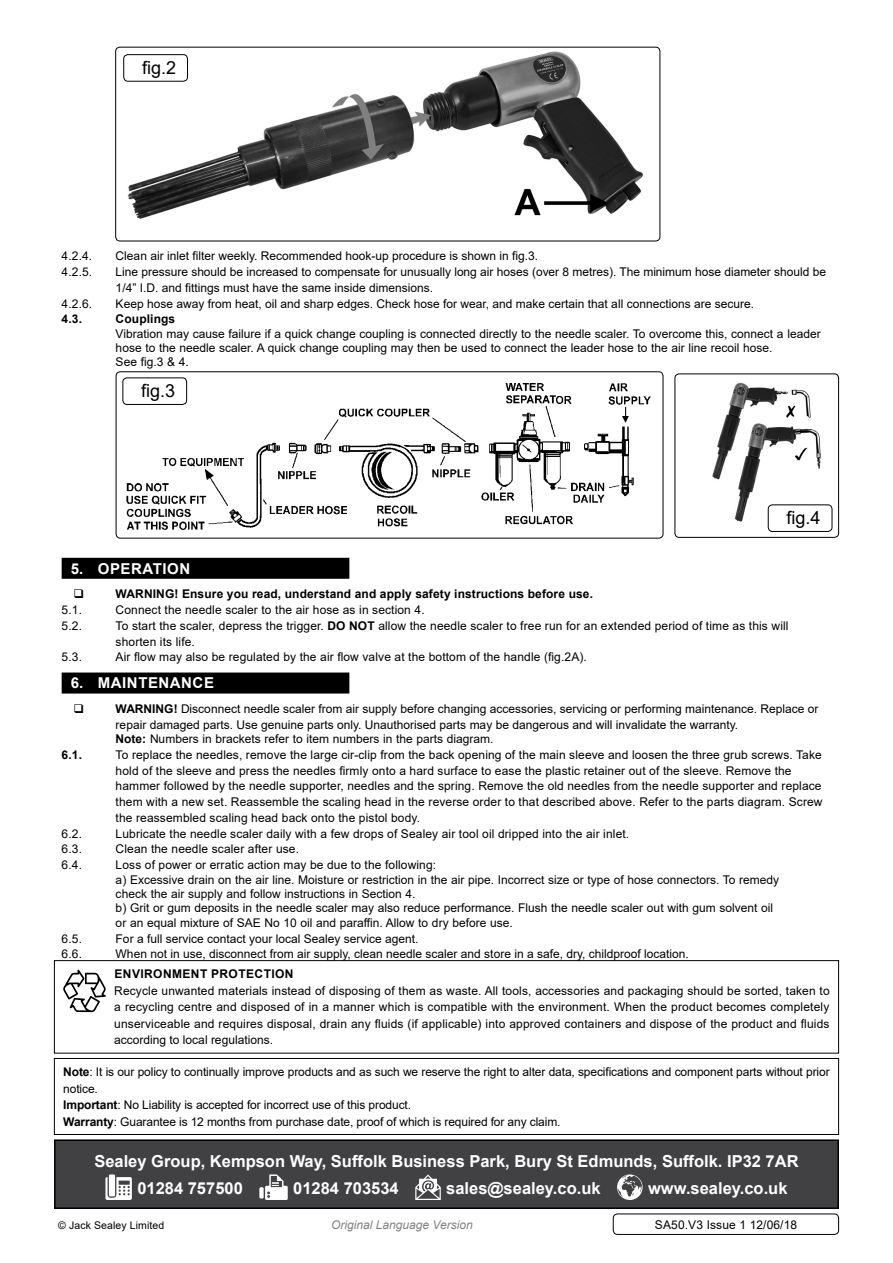
<style>
.page{position:relative;width:893px;height:1263px;background:#fff}
.page>*{position:absolute;margin:0;border:0;box-sizing:border-box;transform-origin:0 0}
.t1{font:18px "Arial";color:#000}
.t2{font:700 16.5px/26.7px "Arial";color:#fff}
.t3{font:700 15px "Arial";letter-spacing:.035em;color:#fff}
.t4{font:12px/15.8px "Arial";color:#000}
.t5{font:12px/14.4px "Arial";color:#020205}
.t6{font:700 12px "Arial";letter-spacing:.01em;color:#000}
.t7{font:italic 12px "Arial";color:#808285}
.t8{font:10.5px "Arial";letter-spacing:.01em;color:#000}
.s1{font-weight:700}
</style>
<div class="page">
<div style="left:62px;top:558px;width:287px;height:21px;background:#000"></div>
<div style="left:62px;top:672px;width:287px;height:21px;background:#000"></div>
<img style="left:125px;top:51px;width:518px;height:168px">
<div style="left:115px;top:47px;width:545px;height:194px;border:1px solid #000;border-radius:4px"></div>
<div style="left:123px;top:54px;width:65px;height:28px;border:1px solid #000;border-radius:4px"></div>
<img style="left:116px;top:372px;width:547px;height:166px">
<div style="left:116px;top:371px;width:547px;height:167px;border:1px solid #000;border-radius:4px"></div>
<img style="left:675px;top:374px;width:162px;height:163px">
<div style="left:675px;top:373px;width:164px;height:165px;border:1px solid #000;border-radius:4px"></div>
<div style="left:122px;top:377px;width:65px;height:28px;border:1px solid #000;border-radius:4px"></div>
<div style="left:768px;top:504px;width:64px;height:28px;border:1px solid #000;border-radius:4px"></div>
<div style="left:55px;top:1140px;width:783px;height:68px;background:#414042"></div>
<svg style="left:105px;top:1177px;width:27px;height:23px"></svg>
<div style="left:109px;top:1174px;width:6px;height:22px;background:#fff"></div>
<div style="left:259px;top:1187px;width:5px;height:11px;background:#fff"></div>
<svg style="left:265px;top:1174px;width:23px;height:26px"></svg>
<svg style="left:415px;top:1174px;width:26px;height:26px"></svg>
<svg style="left:617px;top:1174px;width:26px;height:26px"></svg>
<div style="left:54px;top:1139px;width:785px;height:70px;border:2px solid #000"></div>
<div style="left:54px;top:960px;width:785px;height:93px;border:1px solid #000"></div>
<svg style="left:63px;top:970px;width:43px;height:42px"></svg>
<div style="left:54px;top:1058px;width:785px;height:77px;border:1px solid #000"></div>
<div style="left:613px;top:1213px;width:226px;height:22px;border:1px solid #000;border-radius:4px"></div>
<h1 class="t1" style="left:142px;top:55px;width:36px">fig.2</h1>
<p class="t4" style="left:62px;top:248px;width:32px">4.2.4.</p>
<p class="t4" style="left:116px;top:248px;width:424px">Clean air inlet filter weekly. Recommended hook-up procedure is shown in fig.3.</p>
<p class="t4" style="left:62px;top:264px;width:43px">4.2.5. L</p>
<p class="t4" style="left:116px;top:264px;width:712px;text-indent:7px">ine pressure should be increased to compensate for unusually long air hoses (over 8 metres). The minimum hose diameter should be<br>1/4” I.D. and fittings must have the same inside dimensions.</p>
<p class="t4" style="left:62px;top:295px;width:32px">4.2.6.</p>
<p class="t4" style="left:116px;top:295px;width:640px">Keep hose away from heat, oil and sharp edges. Check hose for wear, and make certain that all connections are secure.</p>
<p class="t6" style="left:62px;top:311px;width:40px">4.3. C</p>
<p class="t6" style="left:124px;top:311px;width:52px">ouplings</p>
<p class="t4" style="left:116px;top:326px;width:706px;line-height:14.4px">Vibration may cause failure if a quick change coupling is connected directly to the needle scaler. To overcome this, connect a leader hose to the needle scaler. A quick change coupling may then be used to connect the leader hose to the air line recoil hose.<br>See fig.3 &amp; 4.</p>
<h1 class="t1" style="left:141px;top:379px;width:36px">fig.3</h1>
<h1 class="t1" style="left:787px;top:506px;width:36px">fig.4</h1>
<p class="t3" style="left:71px;top:558px;width:92px">5. Operation</p>
<p class="t6" style="left:116px;top:586px;width:479px">WARNING! Ensure you read, understand and apply safety instructions before use.</p>
<p class="t4" style="left:62px;top:602px;width:22px">5.1.</p>
<p class="t4" style="left:116px;top:602px;width:311px">Connect the needle scaler to the air hose as in section 4.</p>
<p class="t4" style="left:62px;top:618px;width:22px">5.2.</p>
<p class="t4" style="left:116px;top:618px;width:674px">To start the scaler, depress the trigger. <span class="s1">DO NOT</span> allow the needle scaler to free run for an extended period of time as this will shorten its life.</p>
<p class="t4" style="left:62px;top:649px;width:22px">5.3.</p>
<p class="t4" style="left:116px;top:649px;width:473px">Air flow may also be regulated by the air flow valve at the bottom of the handle (fig.2A).</p>
<p class="t3" style="left:71px;top:672px;width:145px">6. Maintenance</p>
<p class="t4" style="left:116px;top:701px;width:704px"><span class="s1">WARNING!</span> Disconnect needle scaler from air supply before changing accessories, servicing or performing maintenance. Replace or repair damaged parts. Use genuine parts only. Unauthorised parts may be dangerous and will invalidate the warranty.</p>
<p class="t5" style="left:116px;top:732px;width:379px"><span class="s1">Note:</span> N umbers in brackets refer to item numbers in the parts diagram.</p>
<p class="t6" style="left:62px;top:746px;width:22px">6.1.</p>
<p class="t4" style="left:116px;top:747px;width:708px">To replace the needles, remove the large cir-clip from the back opening of the main sleeve and loosen the three grub screws. Take hold of the sleeve and press the needles firmly onto a hard surface to ease the plastic retainer out of the sleeve. Remove the hammer followed by the needle supporter, needles and the spring. Remove the old needles from the needle supporter and replace them with a new set. Reassemble the scaling head in the reverse order to that described above. Refer to the parts diagram. Screw the reassembled scaling head back onto the pistol body.</p>
<p class="t4" style="left:62px;top:825px;width:40px">6.2. L</p>
<p class="t4" style="left:122px;top:825px;width:508px">ubricate the needle scaler daily with a few drops of Sealey air tool oil dripped into the air inlet.</p>
<p class="t4" style="left:62px;top:841px;width:22px">6.3.</p>
<p class="t4" style="left:116px;top:841px;width:185px">Clean the needle scaler after use.</p>
<p class="t4" style="left:62px;top:857px;width:40px">6.4. L</p>
<p class="t4" style="left:122px;top:857px;width:315px">oss of power or erratic action may be due to the following:</p>
<p class="t5" style="left:116px;top:872px;width:665px">a) Excessive drain on the air line. Moisture or restriction in the air pipe. Incorrect size or type of hose connectors. To remedy check the air supply and follow instructions in Section 4.<br>b) Grit or gum deposits in the needle scaler may also reduce performance. Flush the needle scaler out with gum solvent oil or an equal mixture of SAE No 10 oil and paraffin. Allow to dry before use.</p>
<p class="t5" style="left:62px;top:931px;width:22px">6.5.</p>
<p class="t5" style="left:116px;top:931px;width:304px">For a full service contact your local Sealey service agent.</p>
<p class="t5" style="left:62px;top:947px;width:22px">6.6.</p>
<p class="t5" style="left:116px;top:947px;width:575px">When not in use, disconnect from air supply, clean needle scaler and store in a safe, dry, childproof location.</p>
<p class="t6" style="left:114px;top:965px;width:8px">Envi</p>
<p class="t6" style="left:144px;top:965px;width:20px">ronm</p>
<p class="t6" style="left:183px;top:965px;width:90px">ent Protection</p>
<p class="t4" style="left:114px;top:982px;width:717px;line-height:16.5px;text-align:justify">Recycle unwanted materials instead of disposing of them as waste. All tools, accessories and packaging should be sorted, taken to a recycling centre and disposed of in a manner which is compatible with the environment. When the product becomes completely unserviceable and requires disposal, drain any fluids (if applicable) into approved containers and dispose of the product and fluids according to local regulations.</p>
<p class="t4" style="left:63px;top:1063px;width:768px;line-height:16.5px"><span class="s1">Note</span>: It is our policy to continually improve products and as such we reserve the right to alter data, specifications and component parts without prior notice.<br><span class="s1">Important</span>: No Liability is accepted for incorrect use of this product.<br><span class="s1">Warranty</span>: Guarantee is 12 months from purchase date, proof of which is required for any claim.</p>
<h2 class="t2" style="left:137px;top:1148px;width:651px;text-indent:-43px">Sealey Group, Kempson Way, Suffolk Business Park, Bury St Edmunds, Suffolk. IP32 7AR<br>01284 757500</h2>
<h2 class="t2" style="left:293px;top:1174px;width:107px">01284 703534</h2>
<h2 class="t2" style="left:446px;top:1174px;width:156px">sales@sealey.co.uk</h2>
<h2 class="t2" style="left:648px;top:1174px;width:141px">www.sealey.co.uk</h2>
<p class="t8" style="left:58px;top:1218px;width:108px">© Jack Sealey Limited</p>
<p class="t7" style="left:331px;top:1217px;width:143px">Original Language Version</p>
<p class="t4" style="left:655px;top:1216px;width:144px">SA50.V3 Issue 1 12/06/18</p>
</div>
